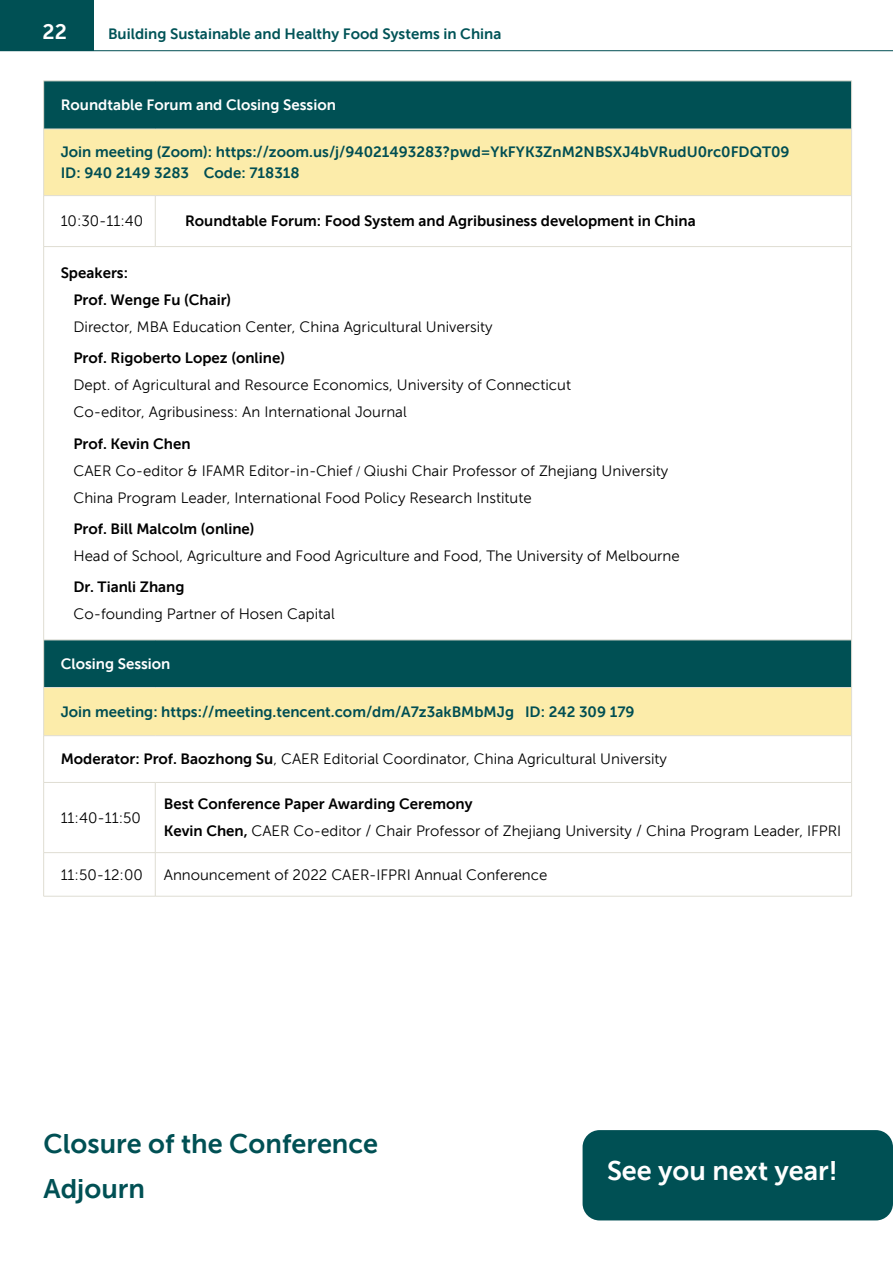
<style>
.page{position:relative;width:893px;height:1263px;background:#fff}
.page>*{position:absolute;margin:0;border:0;box-sizing:border-box;transform-origin:0 0}
.t1{font:27px/45px "Museo Sans 700";color:#005054}
.t2{font:27px "Museo Sans 700";color:#fff}
.t3{font:21px "Museo Sans 700";color:#fff}
.t4{font:15px/27px "Museo Sans 300";color:#000}
.t5{font:15px/27px "Museo Sans 700";color:#000}
.t6{font:15px/21px "Museo Sans 700";color:#004e53}
.t7{font:15px "Museo Sans 700";color:#005357}
.t8{font:15px "Museo Sans 700";color:#fff}
.s1{font-family:"Adobe Song Std";font-weight:300}
.s2{font-family:"Museo Sans 700"}
</style>
<div class="page">
<div style="left:0;top:0;width:94px;height:51px;background:#005054"></div>
<hr style="left:0;top:50px;width:893px;height:1px;background:#004e53">
<div style="left:583px;top:1130px;width:310px;height:90px;background:#005054;border-radius:17px"></div>
<div style="left:44px;top:82px;width:807px;height:47px;background:#005054"></div>
<svg style="left:44px;top:130px;width:807px;height:605px"></svg>
<hr style="left:44px;top:81px;width:111px;height:1px;background:#dfddd3">
<hr style="left:43px;top:81px;width:1px;height:48px;background:#dfddd3">
<hr style="left:155px;top:81px;width:697px;height:1px;background:#dfddd3">
<hr style="left:851px;top:81px;width:1px;height:48px;background:#dfddd3">
<hr style="left:43px;top:196px;width:1px;height:50px;background:#dfddd3">
<hr style="left:155px;top:196px;width:1px;height:50px;background:#dfddd3">
<hr style="left:851px;top:196px;width:1px;height:50px;background:#dfddd3">
<hr style="left:44px;top:246px;width:111px;height:1px;background:#dfddd3">
<hr style="left:43px;top:247px;width:1px;height:393px;background:#dfddd3">
<hr style="left:155px;top:246px;width:697px;height:1px;background:#dfddd3">
<hr style="left:851px;top:247px;width:1px;height:393px;background:#dfddd3">
<hr style="left:43px;top:736px;width:1px;height:46px;background:#dfddd3">
<hr style="left:851px;top:736px;width:1px;height:46px;background:#dfddd3">
<hr style="left:44px;top:782px;width:111px;height:1px;background:#dfddd3">
<hr style="left:43px;top:782px;width:1px;height:70px;background:#dfddd3">
<hr style="left:155px;top:782px;width:697px;height:1px;background:#dfddd3">
<hr style="left:155px;top:782px;width:1px;height:70px;background:#dfddd3">
<hr style="left:851px;top:782px;width:1px;height:70px;background:#dfddd3">
<hr style="left:44px;top:852px;width:111px;height:1px;background:#dfddd3">
<hr style="left:43px;top:853px;width:1px;height:43px;background:#dfddd3">
<hr style="left:155px;top:852px;width:697px;height:1px;background:#dfddd3">
<hr style="left:155px;top:853px;width:1px;height:43px;background:#dfddd3">
<hr style="left:851px;top:853px;width:1px;height:43px;background:#dfddd3">
<hr style="left:44px;top:896px;width:111px;height:1px;background:#dfddd3">
<hr style="left:155px;top:896px;width:697px;height:1px;background:#dfddd3">
<hr style="left:43px;top:640px;width:1px;height:47px;background:#dfddd3">
<hr style="left:44px;top:640px;width:111px;height:1px;background:#dfddd3">
<hr style="left:155px;top:640px;width:696px;height:1px;background:#dfddd3">
<hr style="left:851px;top:640px;width:1px;height:47px;background:#dfddd3">
<hr style="left:44px;top:129px;width:111px;height:1px;background:#dfddd3">
<hr style="left:43px;top:129px;width:1px;height:67px;background:#dfddd3">
<hr style="left:155px;top:129px;width:697px;height:1px;background:#dfddd3">
<hr style="left:851px;top:129px;width:1px;height:67px;background:#dfddd3">
<hr style="left:44px;top:195px;width:111px;height:1px;background:#dfddd3">
<hr style="left:155px;top:195px;width:697px;height:1px;background:#dfddd3">
<hr style="left:43px;top:687px;width:1px;height:49px;background:#dfddd3">
<hr style="left:44px;top:687px;width:111px;height:1px;background:#dfddd3">
<hr style="left:155px;top:687px;width:696px;height:1px;background:#dfddd3">
<hr style="left:851px;top:687px;width:1px;height:49px;background:#dfddd3">
<hr style="left:44px;top:735px;width:111px;height:1px;background:#dfddd3">
<hr style="left:155px;top:735px;width:696px;height:1px;background:#dfddd3">
<h2 class="t3" style="left:43px;top:20px;width:26px">22</h2>
<p class="t7" style="left:108px;top:25px;width:395px">Building Sustainable and Healthy Food Systems in China</p>
<p class="t8" style="left:61px;top:97px;width:277px">Roundtable Forum and Closing Session</p>
<p class="t6" style="left:61px;top:141px;width:730px">Join meeting (Zoom): https://zoom.us/j/94021493283?pwd=YkFYK3ZnM2NBSXJ4bVRudU0rc0FDQT09<br>ID: 940 2149 3283 Code: 718318</p>
<p class="t4" style="left:61px;top:208px;width:84px">10:30-11:40</p>
<p class="t5" style="left:185px;top:208px;width:512px">Roundtable Forum: Food System and Agribusiness development in China</p>
<p class="t5" style="left:73px;top:259px;width:159px;text-indent:-13px">Speakers:<br>Prof. Wenge Fu (Chair)</p>
<p class="t4" style="left:73px;top:313px;width:421px">Director, MBA Education Center, China Agricultural University</p>
<p class="t5" style="left:73px;top:345px;width:213px">Prof. Rigoberto Lopez (online)</p>
<p class="t4" style="left:73px;top:372px;width:499px">Dept. of Agricultural and Resource Economics, University of Connecticut<br>Co-editor, Agribusiness: An International Journal</p>
<p class="t5" style="left:73px;top:430px;width:119px">Prof. Kevin Chen</p>
<p class="t4" style="left:73px;top:457px;width:596px">CAER Co-editor &amp; IFAMR Editor-in-Chief <span class="s1">/</span> Qiushi Chair Professor of Zhejiang University<br>China Program Leader, International Food Policy Research Institute</p>
<p class="t5" style="left:73px;top:515px;width:183px">Prof. Bill Malcolm (online)</p>
<p class="t4" style="left:73px;top:542px;width:608px">Head of School, Agriculture and Food Agriculture and Food, The University of Melbourne</p>
<p class="t5" style="left:73px;top:573px;width:113px">Dr. Tianli Zhang</p>
<p class="t4" style="left:73px;top:600px;width:263px">Co-founding Partner of Hosen Capital</p>
<p class="t8" style="left:61px;top:655px;width:111px">Closing Session</p>
<p class="t6" style="left:61px;top:701px;width:575px">Join meeting: https://meeting.tencent.com/dm/A7z3akBMbMJg ID: 242 309 179</p>
<p class="t4" style="left:61px;top:746px;width:608px"><span class="s2">Moderator: Prof. Baozhong Su</span>, CAER Editorial Coordinator, China Agricultural University</p>
<p class="t4" style="left:61px;top:804px;width:82px">11:40-11:50</p>
<p class="t5" style="left:164px;top:791px;width:310px">Best Conference Paper Awarding Ceremony</p>
<p class="t4" style="left:164px;top:818px;width:679px"><span class="s2">Kevin Chen,</span> CAER Co-editor / Chair Professor of Zhejiang University / China Program Leader, IFPRI</p>
<p class="t4" style="left:61px;top:861px;width:84px">11:50-12:00</p>
<p class="t4" style="left:164px;top:861px;width:385px">Announcement of 2022 CAER-IFPRI Annual Conference</p>
<h1 class="t1" style="left:44px;top:1121px;width:336px">Closure of the Conference<br>Adjourn</h1>
<h1 class="t2" style="left:607px;top:1155px;width:232px">See you next year!</h1>
</div>
